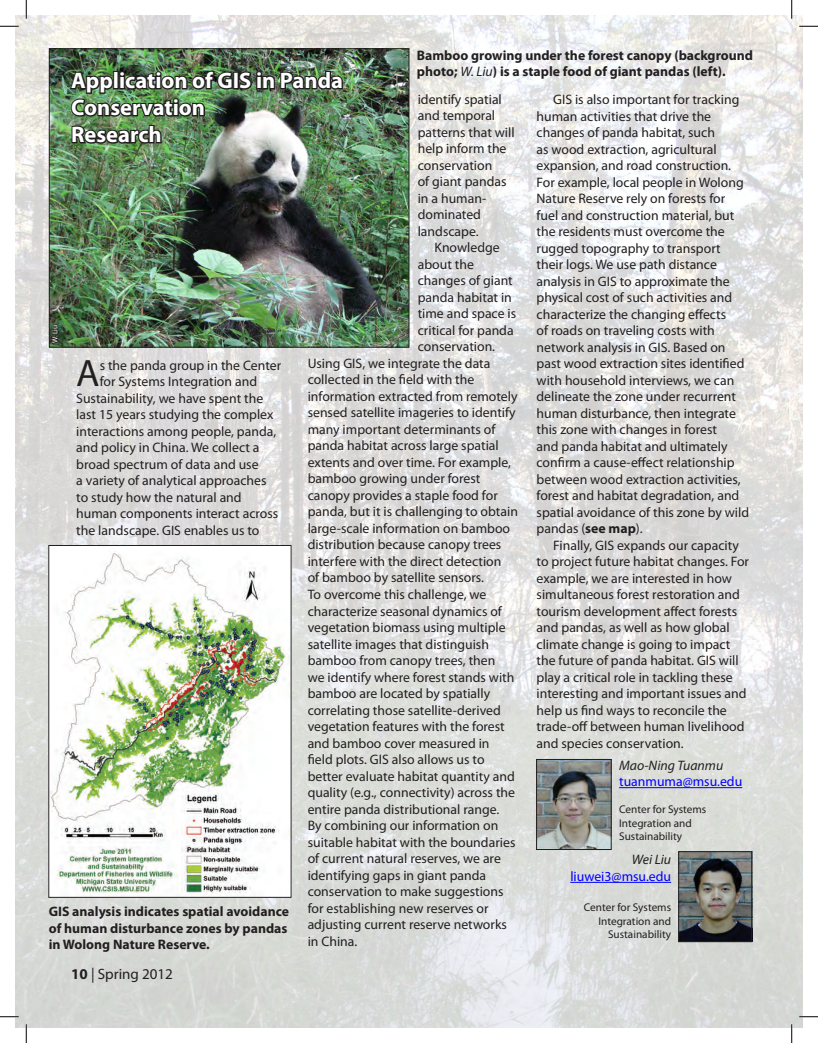
<style>
.page{position:relative;width:818px;height:1043px;background:#fff}
.page>*{position:absolute;margin:0;border:0;box-sizing:border-box;transform-origin:0 0}
.t1{font:38.25px "Myriad Pro";color:#231f20}
.t2{font:700 22.5px/27px "Myriad Pro";color:#fff}
.t3{font:15px "Myriad Pro";color:#231f20}
.t4{font:13.75px/16.5px "Myriad Pro";color:#231f20}
.t5{font:700 13.75px/16.5px "Myriad Pro";color:#231f20;text-align:justify}
.t6{font:13.75px "Myriad Pro";color:#00f}
.t7{font:italic 13.75px "Myriad Pro";color:#231f20}
.t8{font:11.25px/13.5px "Myriad Pro";color:#231f20}
.t9{font:7.5px "Myriad Pro";color:#fff}
.s1{font-weight:400;font-style:italic}
.s2{font-weight:700}
</style>
<div class="page">
<img style="left:15px;top:15px;width:787px;height:1012px">
<img style="left:538px;top:761px;width:71px;height:86px">
<div style="left:536px;top:759px;width:75px;height:90px;border:1px solid #231f20"></div>
<img style="left:680px;top:853px;width:70px;height:87px">
<div style="left:678px;top:851px;width:74px;height:91px;border:1px solid #231f20"></div>
<img style="left:50px;top:547px;width:239px;height:348px">
<hr style="left:619px;top:787px;width:123px;height:1px;background:#00f">
<img style="left:51px;top:50px;width:356px;height:295px">
<div style="left:49px;top:48px;width:360px;height:299px;border:1px solid #231f20"></div>
<img style="left:68px;top:55px;width:277px;height:90px">
<hr style="left:570px;top:882px;width:101px;height:1px;background:#00f">
<svg style="left:52px;top:325px;width:6px;height:19px"></svg>
<svg style="left:0;top:25px;width:19px;height:2px"></svg>
<svg style="left:799px;top:25px;width:19px;height:2px"></svg>
<svg style="left:0;top:1015px;width:19px;height:2px"></svg>
<svg style="left:799px;top:1015px;width:19px;height:2px"></svg>
<svg style="left:25px;top:0;width:2px;height:19px"></svg>
<svg style="left:25px;top:1024px;width:2px;height:18px"></svg>
<svg style="left:790px;top:0;width:2px;height:19px"></svg>
<svg style="left:790px;top:1024px;width:2px;height:18px"></svg>
<p class="t5" style="left:417px;top:47px;width:337px">Bamboo growing under the forest canopy (background photo; <span class="s1">W. Liu</span>) is a staple food of giant pandas (left).</p>
<h2 class="t2" style="left:71px;top:66px;width:273px">Application of GIS in Panda<br>Conservation<br>Research</h2>
<p class="t4" style="left:417px;top:91px;width:98px">identify spatial and temporal patterns that will help inform the conservation<br>of giant pandas in a human&shy;dominated landscape.</p>
<p class="t4" style="left:434px;top:239px;width:67px">Knowledge</p>
<p class="t4" style="left:417px;top:256px;width:58px">about the</p>
<p class="t4" style="left:417px;top:272px;width:97px">changes of giant</p>
<p class="t4" style="left:417px;top:289px;width:96px">panda habitat in</p>
<p class="t4" style="left:417px;top:305px;width:100px">time and space is</p>
<p class="t4" style="left:417px;top:322px;width:97px">critical for panda</p>
<p class="t4" style="left:417px;top:338px;width:79px">conservation.</p>
<p class="t4" style="left:307px;top:355px;width:184px">Using GIS, we integrate the data</p>
<p class="t4" style="left:307px;top:371px;width:168px">collected in the field with the</p>
<p class="t4" style="left:307px;top:388px;width:211px">information extracted from remotely</p>
<p class="t4" style="left:307px;top:404px;width:209px">sensed satellite imageries to identify</p>
<p class="t4" style="left:307px;top:421px;width:189px">many important determinants of</p>
<p class="t4" style="left:307px;top:437px;width:193px">panda habitat across large spatial</p>
<p class="t4" style="left:307px;top:454px;width:205px">extents and over time. For example,</p>
<p class="t4" style="left:307px;top:470px;width:174px">bamboo growing under forest</p>
<p class="t4" style="left:307px;top:487px;width:192px">canopy provides a staple food for</p>
<p class="t4" style="left:307px;top:503px;width:212px">panda, but it is challenging to obtain</p>
<p class="t4" style="left:307px;top:520px;width:204px">large-scale information on bamboo</p>
<p class="t4" style="left:307px;top:536px;width:195px">distribution because canopy trees</p>
<p class="t4" style="left:307px;top:553px;width:195px">interfere with the direct detection</p>
<p class="t4" style="left:307px;top:569px;width:178px">of bamboo by satellite sensors.</p>
<p class="t4" style="left:307px;top:586px;width:180px">To overcome this challenge, we</p>
<p class="t4" style="left:307px;top:602px;width:196px">characterize seasonal dynamics of</p>
<p class="t4" style="left:307px;top:619px;width:199px">vegetation biomass using multiple</p>
<p class="t4" style="left:307px;top:635px;width:183px">satellite images that distinguish</p>
<p class="t4" style="left:307px;top:652px;width:189px">bamboo from canopy trees, then</p>
<p class="t4" style="left:307px;top:668px;width:208px">we identify where forest stands with</p>
<p class="t4" style="left:307px;top:685px;width:184px">bamboo are located by spatially</p>
<p class="t4" style="left:307px;top:701px;width:195px">correlating those satellite-derived</p>
<p class="t4" style="left:307px;top:718px;width:199px">vegetation features with the forest</p>
<p class="t4" style="left:307px;top:734px;width:183px">and bamboo cover measured in</p>
<p class="t4" style="left:307px;top:751px;width:178px">field plots. GIS also allows us to</p>
<p class="t4" style="left:307px;top:767px;width:209px">better evaluate habitat quantity and</p>
<p class="t4" style="left:307px;top:784px;width:209px">quality (e.g., connectivity) across the</p>
<p class="t4" style="left:307px;top:800px;width:193px">entire panda distributional range.</p>
<p class="t4" style="left:307px;top:817px;width:192px">By combining our information on</p>
<p class="t4" style="left:307px;top:833px;width:209px">suitable habitat with the boundaries</p>
<p class="t4" style="left:307px;top:850px;width:195px">of current natural reserves, we are</p>
<p class="t4" style="left:307px;top:866px;width:180px">identifying gaps in giant panda</p>
<p class="t4" style="left:307px;top:883px;width:197px">conservation to make suggestions</p>
<p class="t4" style="left:307px;top:899px;width:182px">for establishing new reserves or</p>
<p class="t4" style="left:307px;top:916px;width:201px">adjusting current reserve networks</p>
<p class="t4" style="left:307px;top:932px;width:51px">in China.</p>
<p class="t4" style="left:536px;top:91px;width:214px;text-indent:17px">GIS is also important for tracking human activities that drive the changes of panda habitat, such<br>as wood extraction, agricultural expansion, and road construction.<br>For example, local people in Wolong Nature Reserve rely on forests for fuel and construction material, but the residents must overcome the rugged topography to transport their logs. We use path distance analysis in GIS to approximate the physical cost of such activities and characterize the changing effects<br>of roads on traveling costs with network analysis in GIS. Based on past wood extraction sites identified with household interviews, we can delineate the zone under recurrent human disturbance, then integrate this zone with changes in forest<br>and panda habitat and ultimately confirm a cause-effect relationship between wood extraction activities, forest and habitat degradation, and spatial avoidance of this zone by wild pandas (<span class="s2">see map</span>).</p>
<p class="t4" style="left:536px;top:536px;width:214px;text-indent:17px">Finally, GIS expands our capacity to project future habitat changes. For example, we are interested in how simultaneous forest restoration and tourism development affect forests and pandas, as well as how global climate change is going to impact the future of panda habitat. GIS will play a critical role in tackling these interesting and important issues and help us find ways to reconcile the trade-off between human livelihood and species conservation.</p>
<p class="t7" style="left:619px;top:756px;width:106px">Mao-Ning Tuanmu</p>
<p class="t6" style="left:619px;top:773px;width:125px">tuanmuma@msu.edu</p>
<p class="t8" style="left:619px;top:802px;width:89px">Center for Systems<br>Integration and<br>Sustainability</p>
<p class="t9" style="left:50px;top:343px;width:20px;rotate:-90deg">W. Liu</p>
<h1 class="t1" style="left:76px;top:350px;width:25px">A</h1>
<p class="t4" style="left:100px;top:356px;width:183px">s the panda group in the Center</p>
<p class="t4" style="left:100px;top:373px;width:159px">for Systems Integration and</p>
<p class="t4" style="left:76px;top:389px;width:188px">Sustainability, we have spent the</p>
<p class="t4" style="left:76px;top:406px;width:199px">last 15 years studying the complex</p>
<p class="t4" style="left:76px;top:422px;width:201px">interactions among people, panda,</p>
<p class="t4" style="left:76px;top:439px;width:185px">and policy in China. We collect a</p>
<p class="t4" style="left:76px;top:455px;width:184px">broad spectrum of data and use</p>
<p class="t4" style="left:76px;top:472px;width:192px">a variety of analytical approaches</p>
<p class="t4" style="left:76px;top:488px;width:167px">to study how the natural and</p>
<p class="t4" style="left:76px;top:505px;width:203px">human components interact across</p>
<p class="t4" style="left:76px;top:521px;width:185px">the landscape. GIS enables us to</p>
<p class="t7" style="left:631px;top:851px;width:41px">Wei Liu</p>
<p class="t6" style="left:570px;top:867px;width:102px">liuwei3@msu.edu</p>
<p class="t8" style="left:584px;top:900px;width:89px;text-align:right">Center for Systems<br>Integration and<br>Sustainability</p>
<p class="t5" style="left:49px;top:902px;width:242px">GIS analysis indicates spatial avoidance of human disturbance zones by pandas in Wolong Nature Reserve.</p>
<p class="t3" style="left:71px;top:964px;width:103px"><span class="s2">10</span> | Spring 2012</p>
</div>
